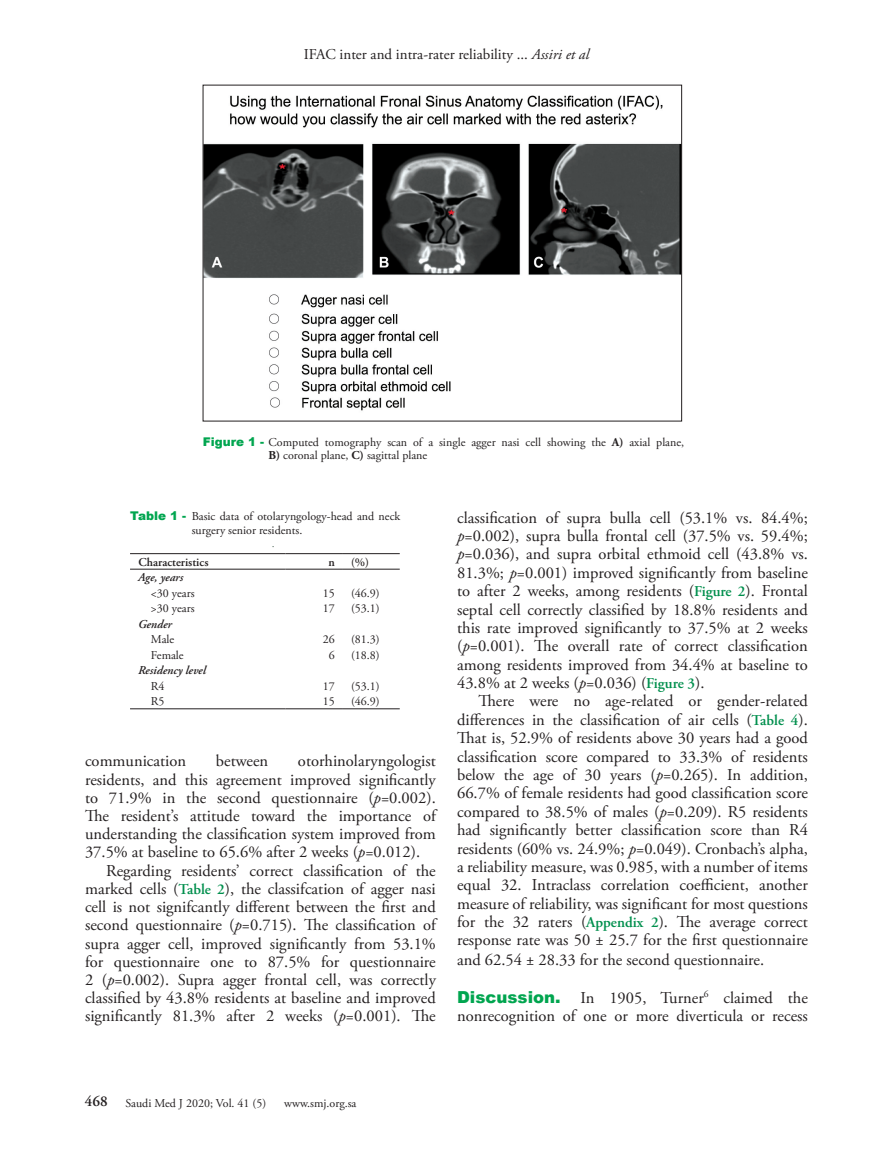
<style>
.page{position:relative;width:893px;height:1149px;background:#fff}
.page>*{position:absolute;margin:0;border:0;box-sizing:border-box;transform-origin:0 0}
.t1{font:16.5px/18.5px "Adobe Garamond Pro";color:#231f20;text-align:justify}
.t2{font:15px "Adobe Garamond Pro";color:#231f20}
.t3{font:600 15px "Adobe Garamond Pro";color:#231f20}
.t4{font:12px/13.5px "Adobe Garamond Pro";color:#231f20}
.t5{font:italic 600 12px "Adobe Garamond Pro";color:#231f20}
.t6{font:600 12px "Adobe Garamond Pro";color:#231f20}
.s1{font-style:italic}
.s2{font-family:"Arial";font-weight:900;color:#00a54f}
.s3{font-weight:700}
.s4{font-weight:600;font-size:15px;color:#008f4d}
</style>
<div class="page">
<hr style="left:130px;top:553px;width:156px;height:1px;background:#231f20">
<hr style="left:286px;top:553px;width:57px;height:1px;background:#231f20">
<hr style="left:343px;top:553px;width:57px;height:1px;background:#231f20">
<hr style="left:130px;top:568px;width:156px;height:1px;background:#231f20">
<hr style="left:286px;top:568px;width:57px;height:1px;background:#231f20">
<hr style="left:343px;top:568px;width:57px;height:1px;background:#231f20">
<hr style="left:130px;top:708px;width:156px;height:1px;background:#231f20">
<hr style="left:286px;top:708px;width:57px;height:1px;background:#231f20">
<hr style="left:343px;top:708px;width:57px;height:1px;background:#231f20">
<img style="left:205px;top:95px;width:475px;height:316px">
<div style="left:203px;top:85px;width:479px;height:336px;border:1px solid #231f20"></div>
<p class="t2" style="left:304px;top:45px;width:287px">IFAC inter and intra-rater reliability ... <span class="s1">Assiri et al</span></p>
<p class="t4" style="left:269px;top:435px;width:417px;text-indent:-66px"><span class="s2">Figure 1 -</span> Computed tomography scan of a single agger nasi cell showing the <span class="s3">A)</span> axial plane,<br><span class="s3">B)</span> coronal plane, <span class="s3">C)</span> sagittal plane</p>
<p class="t4" style="left:192px;top:510px;width:210px;text-indent:-62px"><span class="s2">Table 1 -</span> Basic data of otolaryngology-head and neck surgery senior residents.</p>
<p class="t6" style="left:139px;top:555px;width:71px">Characteristics</p>
<p class="t6" style="left:328px;top:555px;width:8px">n</p>
<p class="t6" style="left:351px;top:555px;width:20px">(%)</p>
<p class="t5" style="left:138px;top:570px;width:47px">Age, years</p>
<p class="t4" style="left:151px;top:586px;width:45px">&lt;30 years</p>
<p class="t4" style="left:323px;top:586px;width:13px">15</p>
<p class="t4" style="left:351px;top:586px;width:30px">(46.9)</p>
<p class="t4" style="left:151px;top:602px;width:45px">&gt;30 years</p>
<p class="t4" style="left:323px;top:602px;width:13px">17</p>
<p class="t4" style="left:351px;top:602px;width:30px">(53.1)</p>
<p class="t5" style="left:138px;top:617px;width:35px">Gender</p>
<p class="t4" style="left:151px;top:633px;width:25px">Male</p>
<p class="t4" style="left:323px;top:633px;width:13px">26</p>
<p class="t4" style="left:351px;top:633px;width:30px">(81.3)</p>
<p class="t4" style="left:151px;top:648px;width:34px">Female</p>
<p class="t4" style="left:329px;top:648px;width:7px">6</p>
<p class="t4" style="left:351px;top:648px;width:30px">(18.8)</p>
<p class="t5" style="left:138px;top:663px;width:69px">Residency level</p>
<p class="t4" style="left:151px;top:679px;width:15px">R4</p>
<p class="t4" style="left:323px;top:679px;width:13px">17</p>
<p class="t4" style="left:351px;top:679px;width:30px">(53.1)</p>
<p class="t4" style="left:151px;top:695px;width:15px">R5</p>
<p class="t4" style="left:323px;top:695px;width:13px">15</p>
<p class="t4" style="left:351px;top:695px;width:30px">(46.9)</p>
<p class="t1" style="left:85px;top:752px;width:103px">communication</p>
<p class="t1" style="left:216px;top:752px;width:54px">between</p>
<p class="t1" style="left:298px;top:752px;width:139px">otorhinolaryngologist</p>
<p class="t1" style="left:85px;top:770px;width:352px">residents, and this agreement improved significantly</p>
<p class="t1" style="left:85px;top:788px;width:352px">to 71.9% in the second questionnaire (<span class="s1">p</span>=0.002).</p>
<p class="t1" style="left:85px;top:806px;width:352px">The resident’s attitude toward the importance of</p>
<p class="t1" style="left:85px;top:825px;width:352px">understanding the classification system improved from</p>
<p class="t1" style="left:85px;top:843px;width:337px">37.5% at baseline to 65.6% after 2 weeks (<span class="s1">p</span>=0.012).</p>
<p class="t1" style="left:106px;top:861px;width:331px">Regarding residents’ correct classification of the</p>
<p class="t1" style="left:85px;top:879px;width:352px">marked cells (<span class="s4">Table 2</span>), the classifcation of agger nasi</p>
<p class="t1" style="left:85px;top:897px;width:352px">cell is not signifcantly different between the first and</p>
<p class="t1" style="left:85px;top:916px;width:352px">second questionnaire (<span class="s1">p</span>=0.715). The classification of</p>
<p class="t1" style="left:85px;top:934px;width:352px">supra agger cell, improved significantly from 53.1%</p>
<p class="t1" style="left:85px;top:952px;width:352px">for questionnaire one to 87.5% for questionnaire</p>
<p class="t1" style="left:85px;top:970px;width:352px">2 (<span class="s1">p</span>=0.002). Supra agger frontal cell, was correctly</p>
<p class="t1" style="left:85px;top:988px;width:352px">classified by 43.8% residents at baseline and improved</p>
<p class="t1" style="left:85px;top:1007px;width:352px">significantly 81.3% after 2 weeks (<span class="s1">p</span>=0.001). The</p>
<p class="t1" style="left:457px;top:508px;width:352px">classification of supra bulla cell (53.1% vs. 84.4%; <span class="s1">p</span>=0.002), supra bulla frontal cell (37.5% vs. 59.4%; <span class="s1">p</span>=0.036), and supra orbital ethmoid cell (43.8% vs.<br>81.3%; <span class="s1">p</span>=0.001) improved significantly from baseline to after 2 weeks, among residents (<span class="s4">Figure 2</span>). Frontal septal cell correctly classified by 18.8% residents and this rate improved significantly to 37.5% at 2 weeks (<span class="s1">p</span>=0.001). The overall rate of correct classification among residents improved from 34.4% at baseline to 43.8% at 2 weeks (<span class="s1">p</span>=0.036) (<span class="s4">Figure 3</span>).</p>
<p class="t1" style="left:457px;top:692px;width:352px;text-indent:21px">There were no age-related or gender-related differences in the classification of air cells (<span class="s4">Table 4</span>).<br>That is, 52.9% of residents above 30 years had a good classification score compared to 33.3% of residents below the age of 30 years (<span class="s1">p</span>=0.265). In addition, 66.7% of female residents had good classification score compared to 38.5% of males (<span class="s1">p</span>=0.209). R5 residents had significantly better classification score than R4 residents (60% vs. 24.9%; <span class="s1">p</span>=0.049). Cronbach’s alpha, a reliability measure, was 0.985, with a number of items equal 32. Intraclass correlation coefficient, another measure of reliability, was significant for most questions for the 32 raters (<span class="s4">Appendix 2</span>). The average correct response rate was 50 ± 25.7 for the first questionnaire and 62.54 ± 28.33 for the second questionnaire.</p>
<p class="t1" style="left:457px;top:988px;width:352px"><span class="s2">Discussion.</span> In 1905, Turner<sup>6</sup> claimed the nonrecognition of one or more diverticula or recess</p>
<p class="t3" style="left:85px;top:1092px;width:24px">468</p>
<p class="t4" style="left:126px;top:1096px;width:142px">Saudi Med J 2020; Vol. 41 (5)</p>
<p class="t4" style="left:284px;top:1096px;width:74px">www.smj.org.sa</p>
</div>
